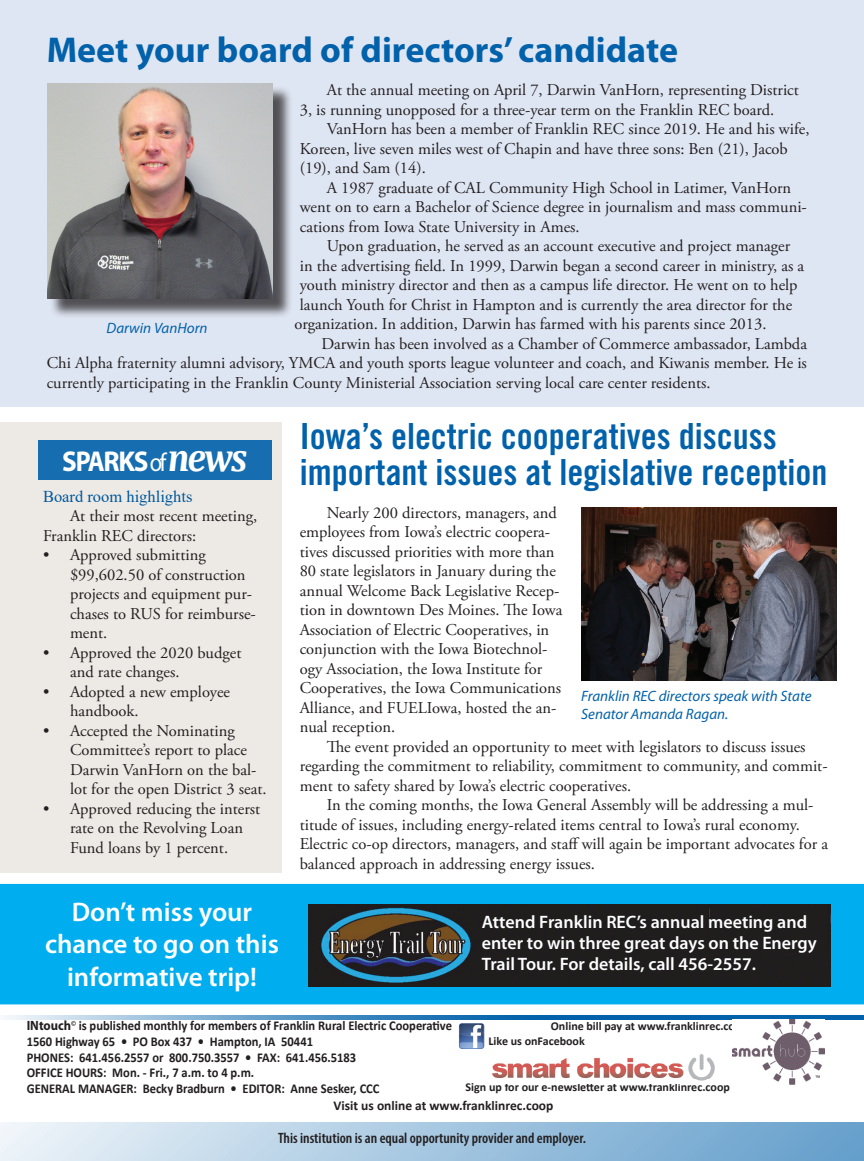
<style>
.page{position:relative;width:864px;height:1161px;background:#fff}
.page>*{position:absolute;margin:0;border:0;box-sizing:border-box;transform-origin:0 0}
.t1{font:36px/36px "Trade Gothic LT Std Bd Cn 20";color:#0161aa}
.t2{font:700 36px "Myriad Pro";color:#0161aa}
.t3{font:700 28.8px "Myriad Pro";letter-spacing:-.05em;color:#fff;scale:.95 1}
.t4{font:600 27px/32.4px "Myriad Pro";color:#fff;text-align:center}
.t5{font:600 18px/21px "Myriad Pro";color:#fff}
.t6{font:16.5px/19.5px "Adobe Garamond Pro";color:#231f20}
.t7{font:16.5px "Times New Roman";color:#00599b}
.t8{font:italic 15px/18px "Myriad Pro";color:#0161aa}
.t9{font:600 condensed 15px "Myriad Pro";color:#231f20}
.t10{font:700 13.5px/15.8px "Calibri";color:#231f20;scale:.93 1}
.t11{font:700 13.5px "Calibri";color:#231f20}
.t12{font:700 12px "Calibri";color:#231f20}
.s1{font-weight:400;font-size:25.8px}
.s2{font-family:"Cambria";font-style:italic;font-size:40.2px}
.s3{font-family:"Myriad Pro"}
</style>
<div class="page">
<div style="left:0;top:1123px;width:864px;height:38px;background:linear-gradient(to right,#edf3f9,#639ecb)"></div>
<svg style="left:5px;top:1015px;width:859px;height:4px;background:#4189bf"></svg>
<img style="left:492px;top:1054px;width:223px;height:27px">
<img style="left:732px;top:1019px;width:93px;height:65px">
<img style="left:459px;top:1023px;width:26px;height:26px">
<div style="left:0;top:423px;width:282px;height:450px;background:#ede9e5"></div>
<div style="left:39px;top:440px;width:233px;height:40px;background:#166daf"></div>
<div style="left:0;top:0;width:863px;height:407px;background:#dfe6f3"></div>
<div style="left:0;top:884px;width:864px;height:120px;background:#00aeef"></div>
<div style="left:50px;top:86px;width:243px;height:233px;background:#231f20;opacity:.75"></div>
<img style="left:47px;top:83px;width:226px;height:216px">
<img style="left:581px;top:507px;width:255px;height:173px">
<div style="left:710px;top:904px;width:120px;height:82px;background:#201d1d"></div>
<div style="left:538px;top:904px;width:37px;height:82px;background:#201d1d"></div>
<img style="left:309px;top:904px;width:229px;height:83px">
<div style="left:575px;top:904px;width:135px;height:82px;background:#201d1d"></div>
<h1 class="t2" style="left:47px;top:27px;width:633px">Meet your board of directors’ candidate</h1>
<p class="t6" style="left:300px;top:81px;width:501px;text-indent:27px">At the annual meeting on April 7, Darwin VanHorn, representing District<br>3, is running unopposed for a three-year term on the Franklin REC board.</p>
<p class="t6" style="left:300px;top:120px;width:511px;text-indent:27px">VanHorn has been a member of Franklin REC since 2019. He and his wife,<br>Koreen, live seven miles west of Chapin and have three sons: Ben (21), Jacob (19), and Sam (14).</p>
<p class="t6" style="left:300px;top:178px;width:509px;text-indent:27px">A 1987 graduate of CAL Community High School in Latimer, VanHorn went on to earn a Bachelor of Science degree in journalism and mass communi&shy;cations from Iowa State University in Ames.</p>
<p class="t6" style="left:327px;top:237px;width:465px">Upon graduation, he served as an account executive and project manager</p>
<p class="t6" style="left:300px;top:256px;width:506px">in the advertising field. In 1999, Darwin began a second career in ministry, as a</p>
<p class="t6" style="left:300px;top:276px;width:499px">youth ministry director and then as a campus life director. He went on to help</p>
<p class="t6" style="left:300px;top:295px;width:494px">launch Youth for Christ in Hampton and is currently the area director for the</p>
<p class="t6" style="left:294px;top:315px;width:474px">organization. In addition, Darwin has farmed with his parents since 2013.</p>
<p class="t6" style="left:321px;top:334px;width:487px">Darwin has been involved as a Chamber of Commerce ambassador, Lambda</p>
<p class="t6" style="left:47px;top:354px;width:762px">Chi Alpha fraternity alumni advisory, YMCA and youth sports league volunteer and coach, and Kiwanis member. He is</p>
<p class="t6" style="left:47px;top:373px;width:665px">currently participating in the Franklin County Ministerial Association serving local care center residents.</p>
<h1 class="t1" style="left:300px;top:418px;width:529px">Iowa’s electric cooperatives discuss important issues at legislative reception</h1>
<p class="t6" style="left:300px;top:503px;width:264px;text-indent:27px">Nearly 200 directors, managers, and employees from Iowa’s electric coopera&shy;tives discussed priorities with more than 80 state legislators in January during the annual Welcome Back Legislative Recep&shy;tion in downtown Des Moines. The Iowa Association of Electric Cooperatives, in conjunction with the Iowa Biotechnol&shy;ogy Association, the Iowa Institute for Cooperatives, the Iowa Communications Alliance, and FUELIowa, hosted the an&shy;nual reception.</p>
<p class="t6" style="left:300px;top:737px;width:529px;text-indent:27px">The event provided an opportunity to meet with legislators to discuss issues regarding the commitment to reliability, commitment to community, and commit&shy;ment to safety shared by Iowa’s electric cooperatives.</p>
<p class="t6" style="left:300px;top:796px;width:530px;text-indent:27px">In the coming months, the Iowa General Assembly will be addressing a mul&shy;titude of issues, including energy-related items central to Iowa’s rural economy.<br>Electric co-op directors, managers, and staff will again be important advocates for a balanced approach in addressing energy issues.</p>
<p class="t8" style="left:107px;top:319px;width:102px">Darwin VanHorn</p>
<h2 class="t3" style="left:62px;top:443px;width:202px">SPARKS<span class="s1">of</span><span class="s2">news</span></h2>
<p class="t7" style="left:43px;top:485px;width:151px">Board room highlights</p>
<p class="t6" style="left:43px;top:507px;width:216px;text-indent:27px">At their most recent meeting,<br>Franklin REC directors:</p>
<p class="t6" style="left:70px;top:546px;width:187px;text-indent:-27px">• Approved submitting $99,602.50 of construction projects and equipment pur&shy;chases to RUS for reimburse&shy;ment.</p>
<p class="t6" style="left:70px;top:644px;width:173px;text-indent:-27px">• Approved the 2020 budget and rate changes.</p>
<p class="t6" style="left:70px;top:683px;width:162px;text-indent:-27px">• Adopted a new employee handbook.</p>
<p class="t6" style="left:70px;top:722px;width:198px;text-indent:-27px">• Accepted the Nominating<br>Committee’s report to place<br>Darwin VanHorn on the bal&shy;lot for the open District 3 seat.</p>
<p class="t6" style="left:43px;top:800px;width:219px;text-align:center">• Approved reducing the interst rate on the Revolving Loan<br>Fund loans by 1 percent.</p>
<p class="t8" style="left:581px;top:687px;width:232px">Franklin REC directors speak with State<br>Senator Amanda Ragan.</p>
<h3 class="t4" style="left:45px;top:895px;width:235px">Don’t miss your chance to go on this informative trip!</h3>
<p class="t10" style="left:27px;top:1018px;width:459px"><span class="s3">INtouch</span><sup>©</sup> is published monthly for members of Franklin Rural Electric Cooperative 1560 Highway 65 • PO Box 437 • Hampton, IA 50441<br>PHONES: 641.456.2557 or 800.750.3557 • FAX: 641.456.5183<br>OFFICE HOURS: Mon. - Fri., 7 a.m. to 4 p.m.<br>GENERAL MANAGER: Becky Bradburn • EDITOR: Anne Sesker, CCC</p>
<p class="t5" style="left:482px;top:911px;width:337px">Attend Franklin REC’s annual meeting and enter to win three great days on the Energy<br>Trail Tour. For details, call 456-2557.</p>
<p class="t12" style="left:551px;top:1017px;width:199px">Online bill pay at www.franklinrec.coop</p>
<p class="t12" style="left:489px;top:1033px;width:98px">Like us onFacebook</p>
<p class="t12" style="left:466px;top:1079px;width:266px">Sign up for our e-newsletter at www.franklinrec.coop</p>
<p class="t11" style="left:334px;top:1096px;width:221px">Visit us online at www.franklinrec.coop</p>
<p class="t9" style="left:278px;top:1129px;width:309px">This institution is an equal opportunity provider and employer.</p>
</div>
